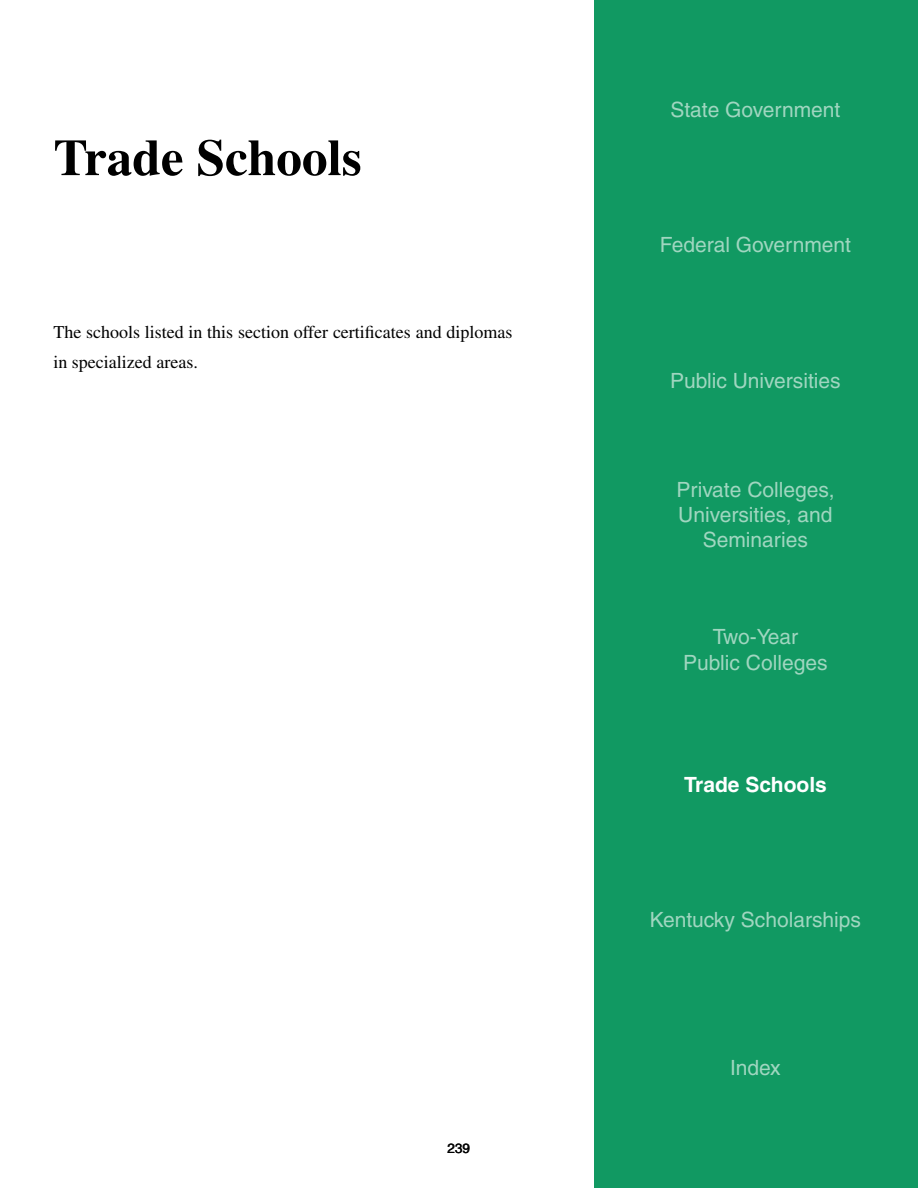
<style>
.page{position:relative;width:918px;height:1188px;background:#fff}
.page>*{position:absolute;margin:0;border:0;box-sizing:border-box;transform-origin:0 0}
.t1{font:700 51.3px "Times";color:#000}
.t2{font:21px/25.2px "Helvetica";color:#a0d6c0;text-align:center}
.t3{font:700 21px "Helvetica";color:#fff}
.t4{font:18px/30px "Times";color:#000}
.t5{font:13.5px "Helvetica";color:#000}
</style>
<div class="page">
<div style="left:594px;top:0;width:324px;height:1188px;background:#119962"></div>
<h1 class="t1" style="left:53px;top:127px;width:310px">Trade Schools</h1>
<p class="t4" style="left:53px;top:317px;width:460px">The schools listed in this section offer certificates and diplomas in specialized areas.</p>
<p class="t5" style="left:448px;top:1140px;width:24px">239</p>
<p class="t2" style="left:670px;top:97px;width:172px">State Government</p>
<p class="t2" style="left:660px;top:232px;width:193px">Federal Government</p>
<p class="t2" style="left:670px;top:368px;width:172px">Public Universities</p>
<p class="t2" style="left:676px;top:477px;width:160px">Private Colleges,<br>Universities, and<br>Seminaries</p>
<p class="t2" style="left:683px;top:624px;width:146px">Two-Year<br>Public Colleges</p>
<p class="t3" style="left:684px;top:772px;width:144px">Trade Schools</p>
<p class="t2" style="left:650px;top:907px;width:213px">Kentucky Scholarships</p>
<p class="t2" style="left:730px;top:1055px;width:52px">Index</p>
</div>
